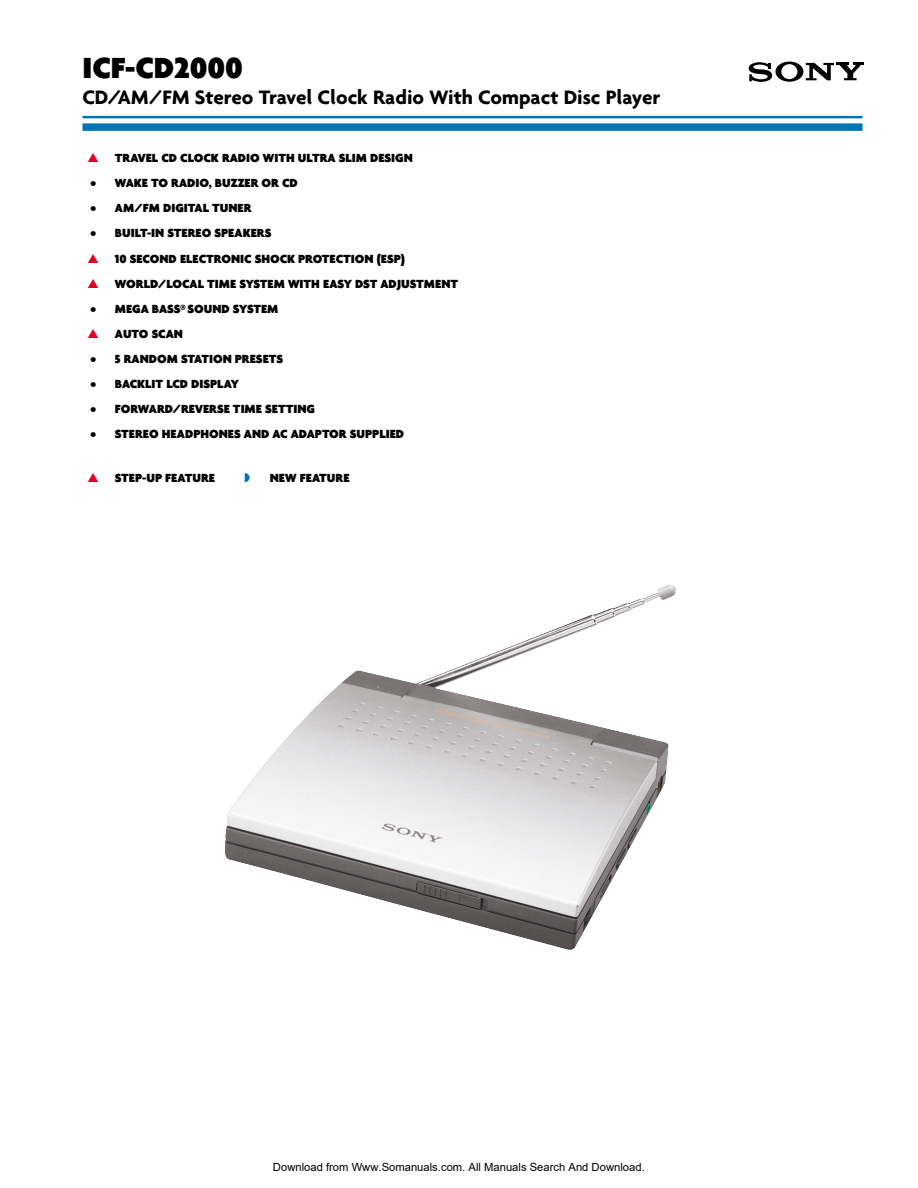
<style>
.page{position:relative;width:918px;height:1188px;background:#fff}
.page>*{position:absolute;margin:0;border:0;box-sizing:border-box;transform-origin:0 0}
.t1{font:900 31.5px "Agenda";color:#000}
.t2{font:700 21px "Agenda";color:#000}
.t3{font:900 12.75px "Agenda";color:#000}
.t4{font:11.25px "Arial";color:#000}
.s1{color:#df0024}
</style>
<div class="page">
<svg style="left:749px;top:62px;width:115px;height:20px"></svg>
<img style="left:225px;top:585px;width:451px;height:365px">
<hr style="left:82px;top:116px;width:780px;height:2px;background:#0075b4">
<div style="left:82px;top:123px;width:780px;height:8px;background:#0075b4"></div>
<h1 class="t1" style="left:82px;top:55px;width:162px">ICF-CD2000</h1>
<h2 class="t2" style="left:82px;top:89px;width:579px">CD/AM/FM Stereo Travel Clock Radio With Compact Disc Player</h2>
<p class="t3" style="left:88px;top:153px;width:327px"><span class="s1">▲</span> TRAVEL CD CLOCK RADIO WITH ULTRA SLIM DESIGN</p>
<p class="t3" style="left:90px;top:178px;width:209px">• WAKE TO RADIO, BUZZER OR CD</p>
<p class="t3" style="left:90px;top:203px;width:163px">• AM/FM DIGITAL TUNER</p>
<p class="t3" style="left:90px;top:228px;width:182px">• BUILT-IN STEREO SPEAKERS</p>
<p class="t3" style="left:88px;top:253px;width:319px"><span class="s1">▲</span> 10 SECOND ELECTRONIC SHOCK PROTECTION (ESP)</p>
<p class="t3" style="left:88px;top:278px;width:372px"><span class="s1">▲</span> WORLD/LOCAL TIME SYSTEM WITH EASY DST ADJUSTMENT</p>
<p class="t3" style="left:90px;top:304px;width:190px">• MEGA BASS® SOUND SYSTEM</p>
<p class="t3" style="left:88px;top:329px;width:97px"><span class="s1">▲</span> AUTO SCAN</p>
<p class="t3" style="left:90px;top:354px;width:194px">• 5 RANDOM STATION PRESETS</p>
<p class="t3" style="left:90px;top:379px;width:150px">• BACKLIT LCD DISPLAY</p>
<p class="t3" style="left:90px;top:404px;width:226px">• FORWARD/REVERSE TIME SETTING</p>
<p class="t3" style="left:90px;top:429px;width:315px">• STEREO HEADPHONES AND AC ADAPTOR SUPPLIED</p>
<p class="t3" style="left:88px;top:473px;width:129px"><span class="s1">▲</span> STEP-UP FEATURE</p>
<p class="t3" style="left:270px;top:473px;width:81px">NEW FEATURE</p>
<p class="t4" style="left:273px;top:1160px;width:373px">Download from Www.Somanuals.com. All Manuals Search And Download.</p>
</div>
